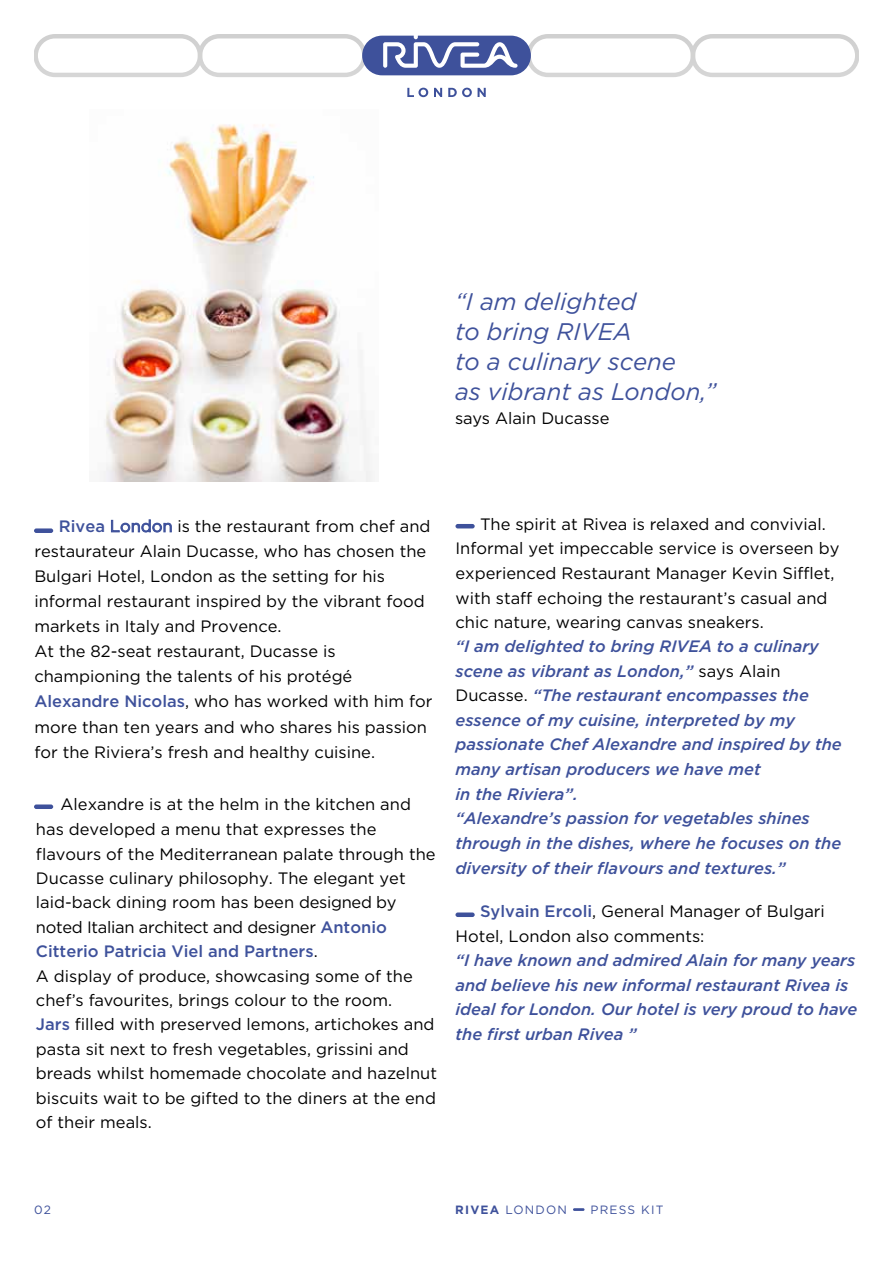
<style>
.page{position:relative;width:893px;height:1263px;background:#fff}
.page>*{position:absolute;margin:0;border:0;box-sizing:border-box;transform-origin:0 0}
.t1{font:italic 24px/30px "Gotham HTF";color:#3e519b}
.t2{font:16.5px/24.5px "Gotham HTF";color:#000}
.t3{font:italic 500 16.5px/24.6px "Gotham HTF";color:#3e519b}
.t4{font:12px "Gotham";letter-spacing:.1em;color:#3e519b}
.s1{font-weight:500;color:#3e519b}
.s2{color:#3e519b}
.s3{font-family:"Gotham";font-weight:500;color:#3e519b}
.s4{font-family:"Gotham"}
.s5{font-weight:400;font-style:normal;color:#000}
.s6{font-weight:700}
</style>
<div class="page">
<svg style="left:34px;top:34px;width:825px;height:43px"></svg>
<svg style="left:407px;top:88px;width:21px;height:9px"></svg>
<svg style="left:434px;top:88px;width:8px;height:9px"></svg>
<svg style="left:448px;top:88px;width:24px;height:9px"></svg>
<svg style="left:478px;top:88px;width:8px;height:9px"></svg>
<svg style="left:573px;top:1208px;width:11px;height:3px"></svg>
<div style="left:34px;top:528px;width:19px;height:5px;background:#3e519b;border-radius:2px"></div>
<div style="left:34px;top:804px;width:19px;height:5px;background:#3e519b;border-radius:2px"></div>
<hr style="left:455px;top:524px;width:20px;height:4px;background:#3e519b;border-radius:2px">
<div style="left:455px;top:912px;width:20px;height:5px;background:#3e519b;border-radius:2px"></div>
<img style="left:103px;top:124px;width:270px;height:358px">
<h1 class="t1" style="left:455px;top:286px;width:263px">“I am delighted<br>to bring RIVEA<br>to a culinary scene<br>as vibrant as London,”</h1>
<p class="t2" style="left:455px;top:405px;width:156px">says Alain Ducasse</p>
<p class="t2" style="left:34px;top:513px;width:400px;line-height:25px;text-indent:25px"><span class="s1">Rivea</span> <span class="s2">London</span> is the restaurant from chef and restaurateur Alain Ducasse, who has chosen the Bulgari Hotel, London as the setting for his informal restaurant inspired by the vibrant food markets in Italy and Provence.<br>At the 82-seat restaurant, Ducasse is championing the talents of his protégé <span class="s3">Alexandre Nicolas</span>, who has worked with him for more than ten years and who shares his passion for the Riviera’s fresh and healthy cuisine.</p>
<p class="t2" style="left:36px;top:792px;width:403px;text-indent:25px"><span class="s4">Alexandre</span> is at the helm in the kitchen <span class="s4">and </span>has developed a menu that expresses the flavours of the Mediterranean palate through the Ducasse culinary philosophy. The elegant yet laid-back dining room has been designed by noted Italian architect and designer <span class="s1">Antonio Citterio Patricia Viel and Partners</span>.<br>A display of produce, showcasing some of the chef’s favourites, brings colour to the room.<br><span class="s1">Jars</span> filled with preserved lemons, artichokes and pasta sit next to fresh vegetables, grissini and breads whilst homemade chocolate and hazelnut biscuits wait to be gifted to the diners at the end of their meals.</p>
<p class="t2" style="left:455px;top:511px;width:385px;text-indent:25px">The spirit at Rivea is relaxed and convivial.<br>Informal yet impeccable service is overseen by experienced Restaurant Manager Kevin Sifflet, with staff echoing the restaurant’s casual and chic nature, wearing canvas sneakers.</p>
<p class="t3" style="left:455px;top:634px;width:388px">“I am delighted to bring RIVEA to a culinary scene as vibrant as London,” <span class="s5">says Alain Ducasse.</span> “The restaurant encompasses the essence of my cuisine, interpreted by my passionate Chef <span class="s4">Alexandre</span> and inspired by the many artisan producers we have met<br>in the Riviera”.<br>“<span class="s4">Alexandre</span>’s passion for vegetables shines through in the dishes, where he focuses on the diversity of their flavours and textures.”</p>
<p class="t2" style="left:455px;top:899px;width:371px;text-indent:25px"><span class="s1">Sylvain Ercoli</span>, General Manager of Bulgari<br>Hotel, London also comments:</p>
<p class="t3" style="left:455px;top:948px;width:403px">“I have known and admired Alain for many years and believe his new informal restaurant Rivea is ideal for London. Our hotel is very proud to have the first urban Rivea ”</p>
<p class="t4" style="left:34px;top:1203px;width:18px">02</p>
<p class="t4" style="left:455px;top:1203px;width:113px"><span class="s6">RIVEA</span> London</p>
<p class="t4" style="left:590px;top:1203px;width:75px">Press kit</p>
</div>
